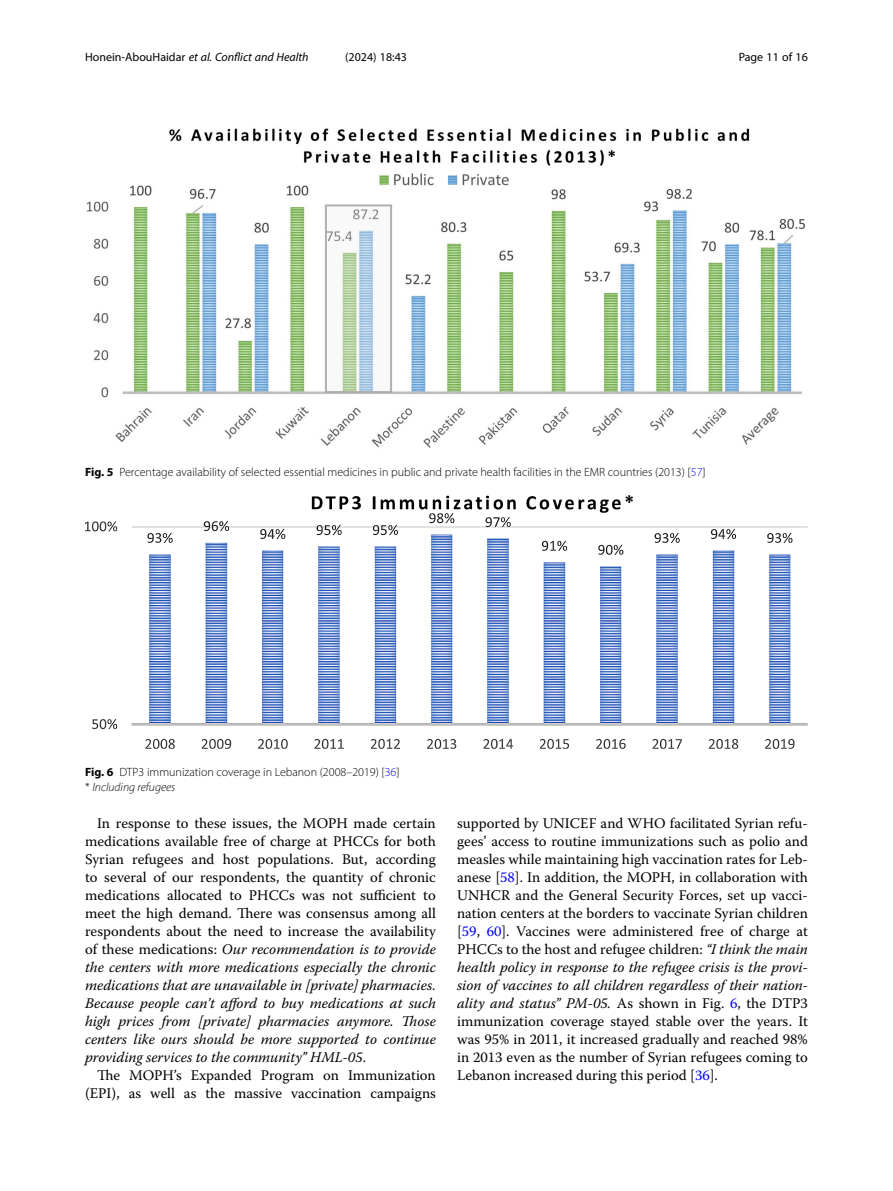
<style>
.page{position:relative;width:893px;height:1191px;background:#fff}
.page>*{position:absolute;margin:0;border:0;box-sizing:border-box;transform-origin:0 0}
.Body_Text_Indent{font:14.7px/18px "Warnock Pro";color:#000;text-align:justify}
.Figure_Caption{font:300 12px "Myriad Pro";color:#000}
.t1{font:italic 12px "Myriad Pro";color:#000}
.t2{font:12px "Myriad Pro";color:#000}
.Figure_Caption-2{font:italic 300 12px "Myriad Pro";color:#000}
.s1{font-style:normal}
.s2{font-weight:700}
.s3{color:#00f}
.s4{font-style:italic}
</style>
<div class="page">
<img style="left:85px;top:495px;width:723px;height:253px">
<img style="left:86px;top:128px;width:720px;height:320px">
<p class="t1" style="left:85px;top:50px;width:225px"><span class="s1">Honein-AbouHaidar</span> et al. Conflict and Health</p>
<p class="t2" style="left:345px;top:50px;width:63px">(2024) 18:43</p>
<p class="t2" style="left:739px;top:50px;width:71px">Page 11 of 16</p>
<p class="Figure_Caption" style="left:85px;top:464px;width:622px"><span class="s2">Fig. 5</span> Percentage availability of selected essential medicines in public and private health facilities in the EMR countries (2013) [<span class="s3">57</span>]</p>
<p class="Figure_Caption" style="left:85px;top:764px;width:316px"><span class="s2">Fig. 6</span> DTP3 immunization coverage in Lebanon (2008–2019) [<span class="s3">36</span>]</p>
<p class="Figure_Caption-2" style="left:85px;top:779px;width:92px"><span class="s1">*</span> Including refugees</p>
<p class="Body_Text_Indent" style="left:85px;top:814px;width:352px;text-indent:12px">In response to these issues, the MOPH made certain medications available free of charge at PHCCs for both Syrian refugees and host populations. But, according to several of our respondents, the quantity of chronic medications allocated to PHCCs was not sufficient to meet the high demand. There was consensus among all respondents about the need to increase the availability of these medications: <span class="s4">Our recommendation is to provide the centers with more medications especially the chronic medications that are unavailable in [private] pharmacies.<br>Because people can’t afford to buy medications at such high prices from [private] pharmacies anymore. Those centers like ours should be more supported to continue providing services to the community” HML-05</span>.</p>
<p class="Body_Text_Indent" style="left:85px;top:1066px;width:352px;text-align:right">The MOPH’s Expanded Program on Immunization (EPI), as well as the massive vaccination campaigns</p>
<p class="Body_Text_Indent" style="left:457px;top:814px;width:352px">supported by UNICEF and WHO facilitated Syrian refu&shy;gees’ access to routine immunizations such as polio and measles while maintaining high vaccination rates for Leb&shy;anese [<span class="s3">58</span>]. In addition, the MOPH, in collaboration with UNHCR and the General Security Forces, set up vacci&shy;nation centers at the borders to vaccinate Syrian children [<span class="s3">59</span>, <span class="s3">60</span>]. Vaccines were administered free of charge at PHCCs to the host and refugee children: <span class="s4">“I think the main health policy in response to the refugee crisis is the provi&shy;sion of vaccines to all children regardless of their nation&shy;ality and status” PM-05.</span> As shown in Fig. <span class="s3">6</span>, the DTP3 immunization coverage stayed stable over the years. It was 95% in 2011, it increased gradually and reached 98% in 2013 even as the number of Syrian refugees coming to Lebanon increased during this period [<span class="s3">36</span>].</p>
</div>
